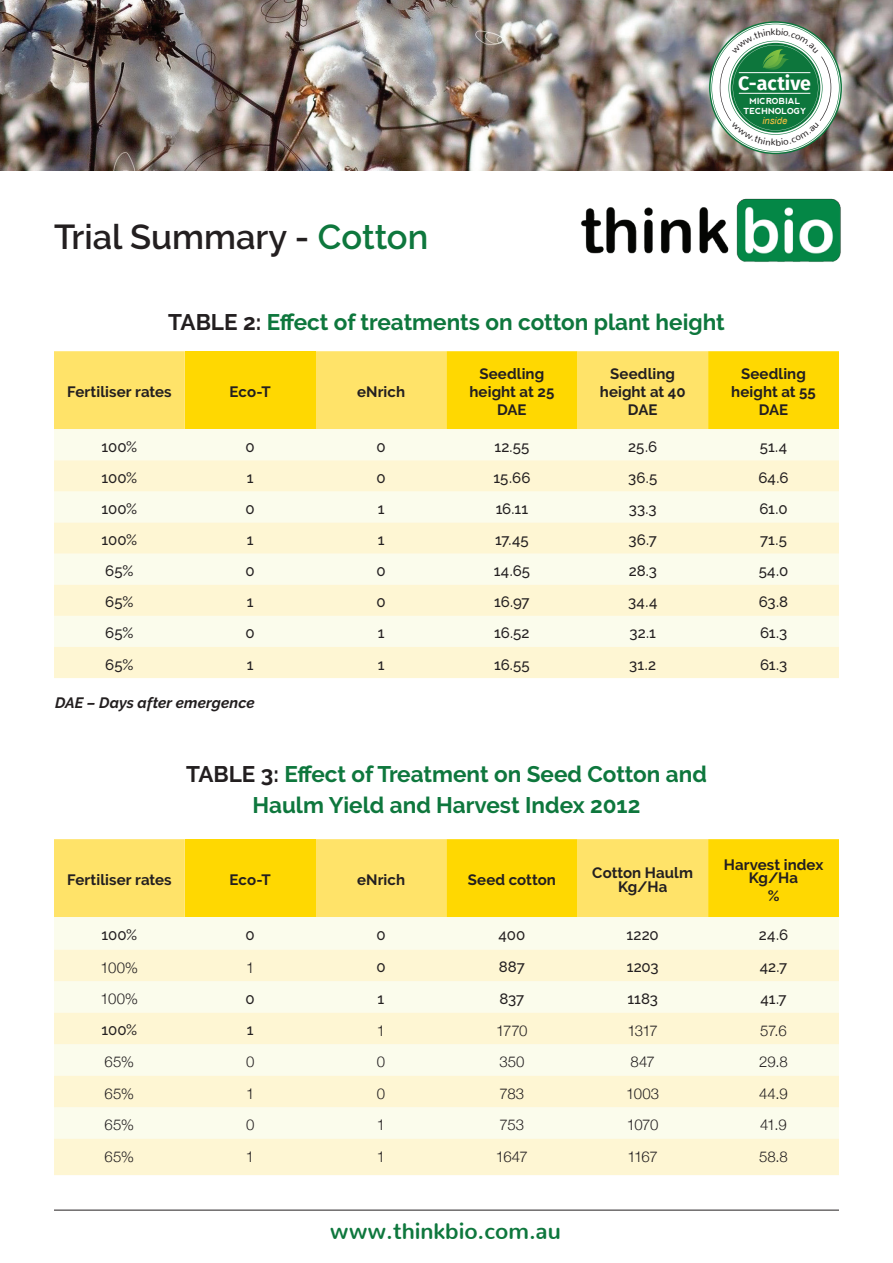
<style>
.page{position:relative;width:893px;height:1263px;background:#fff}
.page>*{position:absolute;margin:0;border:0;box-sizing:border-box;transform-origin:0 0}
.t1{font:600 34.5px "Raleway";color:#231f20}
.t2{font:700 22.5px/31.2px "Raleway";color:#0e773d;text-align:center}
.t3{font:700 22.5px "Nunito";color:#0e773d}
.t4{font:700 19.5px "Fira Sans";color:#fff}
.t5{font:500 15px "Raleway";letter-spacing:.005em;color:#231f20}
.t6{font:700 15px/18px "Raleway";letter-spacing:.005em;color:#231f20;text-align:center}
.t7{font:300 15px "Helvetica Neue";letter-spacing:-.025em;color:#231f20}
.t8{font:italic 700 15px "Raleway";letter-spacing:.005em;color:#231f20}
.t9{font:italic 9.6px "Arial";color:#fec241}
.t10{font:700 8.4px/10.1px "nevis";color:#fff;text-align:center}
.s1{color:#0e773d}
.s2{color:#231f20}
</style>
<div class="page">
<img style="left:0;top:0;width:893px;height:171px">
<div style="left:54px;top:351px;width:392px;height:78px;background:#ffe369"></div>
<div style="left:185px;top:351px;width:131px;height:78px;background:#ffd801"></div>
<svg style="left:446px;top:351px;width:393px;height:78px;background:#ffdb24"></svg>
<div style="left:54px;top:429px;width:785px;height:31px;background:#fbfcec"></div>
<svg style="left:54px;top:460px;width:785px;height:218px;background:#fcf8dd"></svg>
<div style="left:54px;top:839px;width:392px;height:78px;background:#ffe369"></div>
<div style="left:185px;top:839px;width:131px;height:78px;background:#ffd801"></div>
<svg style="left:446px;top:839px;width:393px;height:78px;background:#ffdb24"></svg>
<div style="left:54px;top:917px;width:785px;height:33px;background:#fbfcec"></div>
<svg style="left:54px;top:950px;width:785px;height:225px;background:#fcf8dd"></svg>
<img style="left:581px;top:198px;width:260px;height:64px">
<hr style="left:54px;top:1210px;width:785px;height:1px;background:#231f20">
<svg style="left:709px;top:21px;width:133px;height:133px"></svg>
<h3 class="t4" style="left:738px;top:69px;width:74px">C-active</h3>
<p class="t10" style="left:743px;top:96px;width:64px">MICROBIAL<br>TECHNOLOGY</p>
<p class="t9" style="left:762px;top:114px;width:26px">inside</p>
<h1 class="t1" style="left:54px;top:217px;width:376px">Trial Summary - <span class="s1">Cotton</span></h1>
<h2 class="t2" style="left:168px;top:306px;width:558px"><span class="s2">TABLE 2:</span> Effect of treatments on cotton plant height</h2>
<p class="t6" style="left:67px;top:383px;width:106px">Fertiliser rates</p>
<p class="t6" style="left:230px;top:383px;width:43px">Eco-T</p>
<p class="t6" style="left:357px;top:383px;width:50px">eNrich</p>
<p class="t6" style="left:469px;top:365px;width:86px">Seedling height at 25<br>DAE</p>
<p class="t6" style="left:600px;top:365px;width:87px">Seedling height at 40<br>DAE</p>
<p class="t6" style="left:731px;top:365px;width:86px">Seedling height at 55<br>DAE</p>
<p class="t5" style="left:102px;top:438px;width:37px">100%</p>
<p class="t5" style="left:246px;top:438px;width:11px">0</p>
<p class="t5" style="left:376px;top:438px;width:11px">0</p>
<p class="t5" style="left:494px;top:438px;width:37px">12.55</p>
<p class="t5" style="left:628px;top:438px;width:30px">25.6</p>
<p class="t5" style="left:760px;top:438px;width:29px">51.4</p>
<p class="t5" style="left:102px;top:469px;width:37px">100%</p>
<p class="t5" style="left:247px;top:469px;width:8px">1</p>
<p class="t5" style="left:376px;top:469px;width:11px">0</p>
<p class="t5" style="left:493px;top:469px;width:39px">15.66</p>
<p class="t5" style="left:628px;top:469px;width:31px">36.5</p>
<p class="t5" style="left:758px;top:469px;width:32px">64.6</p>
<p class="t5" style="left:102px;top:500px;width:37px">100%</p>
<p class="t5" style="left:246px;top:500px;width:11px">0</p>
<p class="t5" style="left:378px;top:500px;width:8px">1</p>
<p class="t5" style="left:496px;top:500px;width:34px">16.11</p>
<p class="t5" style="left:629px;top:500px;width:29px">33.3</p>
<p class="t5" style="left:759px;top:500px;width:30px">61.0</p>
<p class="t5" style="left:102px;top:531px;width:37px">100%</p>
<p class="t5" style="left:247px;top:531px;width:8px">1</p>
<p class="t5" style="left:378px;top:531px;width:8px">1</p>
<p class="t5" style="left:495px;top:531px;width:35px">17.45</p>
<p class="t5" style="left:629px;top:531px;width:30px">36.7</p>
<p class="t5" style="left:760px;top:531px;width:28px">71.5</p>
<p class="t5" style="left:105px;top:562px;width:30px">65%</p>
<p class="t5" style="left:246px;top:562px;width:11px">0</p>
<p class="t5" style="left:376px;top:562px;width:11px">0</p>
<p class="t5" style="left:494px;top:562px;width:38px">14.65</p>
<p class="t5" style="left:629px;top:562px;width:30px">28.3</p>
<p class="t5" style="left:759px;top:562px;width:31px">54.0</p>
<p class="t5" style="left:105px;top:593px;width:30px">65%</p>
<p class="t5" style="left:247px;top:593px;width:8px">1</p>
<p class="t5" style="left:376px;top:593px;width:11px">0</p>
<p class="t5" style="left:494px;top:593px;width:37px">16.97</p>
<p class="t5" style="left:628px;top:593px;width:31px">34.4</p>
<p class="t5" style="left:759px;top:593px;width:31px">63.8</p>
<p class="t5" style="left:105px;top:624px;width:30px">65%</p>
<p class="t5" style="left:246px;top:624px;width:11px">0</p>
<p class="t5" style="left:378px;top:624px;width:8px">1</p>
<p class="t5" style="left:494px;top:624px;width:37px">16.52</p>
<p class="t5" style="left:630px;top:624px;width:28px">32.1</p>
<p class="t5" style="left:760px;top:624px;width:29px">61.3</p>
<p class="t5" style="left:105px;top:656px;width:30px">65%</p>
<p class="t5" style="left:247px;top:656px;width:8px">1</p>
<p class="t5" style="left:378px;top:656px;width:8px">1</p>
<p class="t5" style="left:494px;top:656px;width:37px">16.55</p>
<p class="t5" style="left:629px;top:656px;width:28px">31.2</p>
<p class="t5" style="left:760px;top:656px;width:29px">61.3</p>
<p class="t8" style="left:55px;top:694px;width:201px">DAE – Days after emergence</p>
<h2 class="t2" style="left:186px;top:758px;width:522px"><span class="s2">TABLE 3:</span> Effect of Treatment on Seed Cotton and<br>Haulm Yield and Harvest Index 2012</h2>
<p class="t6" style="left:67px;top:871px;width:106px">Fertiliser rates</p>
<p class="t6" style="left:230px;top:871px;width:43px">Eco-T</p>
<p class="t6" style="left:357px;top:871px;width:50px">eNrich</p>
<p class="t6" style="left:468px;top:871px;width:90px">Seed cotton</p>
<p class="t6" style="left:592px;top:866px;width:102px;line-height:13.5px">Cotton Haulm<br>Kg/Ha</p>
<p class="t6" style="left:724px;top:857px;width:101px;line-height:13.5px">Harvest index<br>Kg/Ha</p>
<p class="t6" style="left:768px;top:886px;width:13px">%</p>
<p class="t5" style="left:102px;top:926px;width:37px">100%</p>
<p class="t5" style="left:246px;top:926px;width:11px">0</p>
<p class="t5" style="left:376px;top:926px;width:11px">0</p>
<p class="t5" style="left:498px;top:926px;width:28px">400</p>
<p class="t5" style="left:627px;top:926px;width:34px">1220</p>
<p class="t5" style="left:759px;top:926px;width:31px">24.6</p>
<p class="t7" style="left:101px;top:958px;width:39px">100%</p>
<p class="t7" style="left:246px;top:958px;width:10px">1</p>
<p class="t5" style="left:376px;top:958px;width:11px">0</p>
<p class="t5" style="left:499px;top:958px;width:28px">887</p>
<p class="t5" style="left:627px;top:958px;width:33px">1203</p>
<p class="t5" style="left:760px;top:958px;width:29px">42.7</p>
<p class="t7" style="left:101px;top:990px;width:39px">100%</p>
<p class="t5" style="left:246px;top:990px;width:11px">0</p>
<p class="t5" style="left:378px;top:990px;width:8px">1</p>
<p class="t5" style="left:499px;top:990px;width:26px">837</p>
<p class="t5" style="left:627px;top:990px;width:32px">1183</p>
<p class="t5" style="left:760px;top:990px;width:28px">41.7</p>
<p class="t5" style="left:102px;top:1021px;width:37px">100%</p>
<p class="t5" style="left:247px;top:1021px;width:8px">1</p>
<p class="t7" style="left:377px;top:1021px;width:10px">1</p>
<p class="t7" style="left:496px;top:1021px;width:33px">1770</p>
<p class="t7" style="left:627px;top:1021px;width:32px">1317</p>
<p class="t7" style="left:760px;top:1021px;width:28px">57.6</p>
<p class="t7" style="left:105px;top:1053px;width:31px">65%</p>
<p class="t7" style="left:246px;top:1053px;width:10px">0</p>
<p class="t7" style="left:377px;top:1053px;width:10px">0</p>
<p class="t7" style="left:499px;top:1053px;width:27px">350</p>
<p class="t7" style="left:630px;top:1053px;width:26px">847</p>
<p class="t7" style="left:759px;top:1053px;width:30px">29.8</p>
<p class="t7" style="left:105px;top:1084px;width:31px">65%</p>
<p class="t7" style="left:246px;top:1084px;width:10px">1</p>
<p class="t7" style="left:377px;top:1084px;width:10px">0</p>
<p class="t7" style="left:499px;top:1084px;width:26px">783</p>
<p class="t7" style="left:626px;top:1084px;width:34px">1003</p>
<p class="t7" style="left:759px;top:1084px;width:30px">44.9</p>
<p class="t7" style="left:105px;top:1116px;width:31px">65%</p>
<p class="t7" style="left:246px;top:1116px;width:10px">0</p>
<p class="t7" style="left:377px;top:1116px;width:10px">1</p>
<p class="t7" style="left:500px;top:1116px;width:26px">753</p>
<p class="t7" style="left:627px;top:1116px;width:33px">1070</p>
<p class="t7" style="left:760px;top:1116px;width:28px">41.9</p>
<p class="t7" style="left:105px;top:1147px;width:31px">65%</p>
<p class="t7" style="left:246px;top:1147px;width:10px">1</p>
<p class="t7" style="left:377px;top:1147px;width:10px">1</p>
<p class="t7" style="left:496px;top:1147px;width:33px">1647</p>
<p class="t7" style="left:627px;top:1147px;width:32px">1167</p>
<p class="t7" style="left:759px;top:1147px;width:30px">58.8</p>
<h2 class="t3" style="left:330px;top:1211px;width:233px">www.thinkbio.com.au</h2>
</div>
